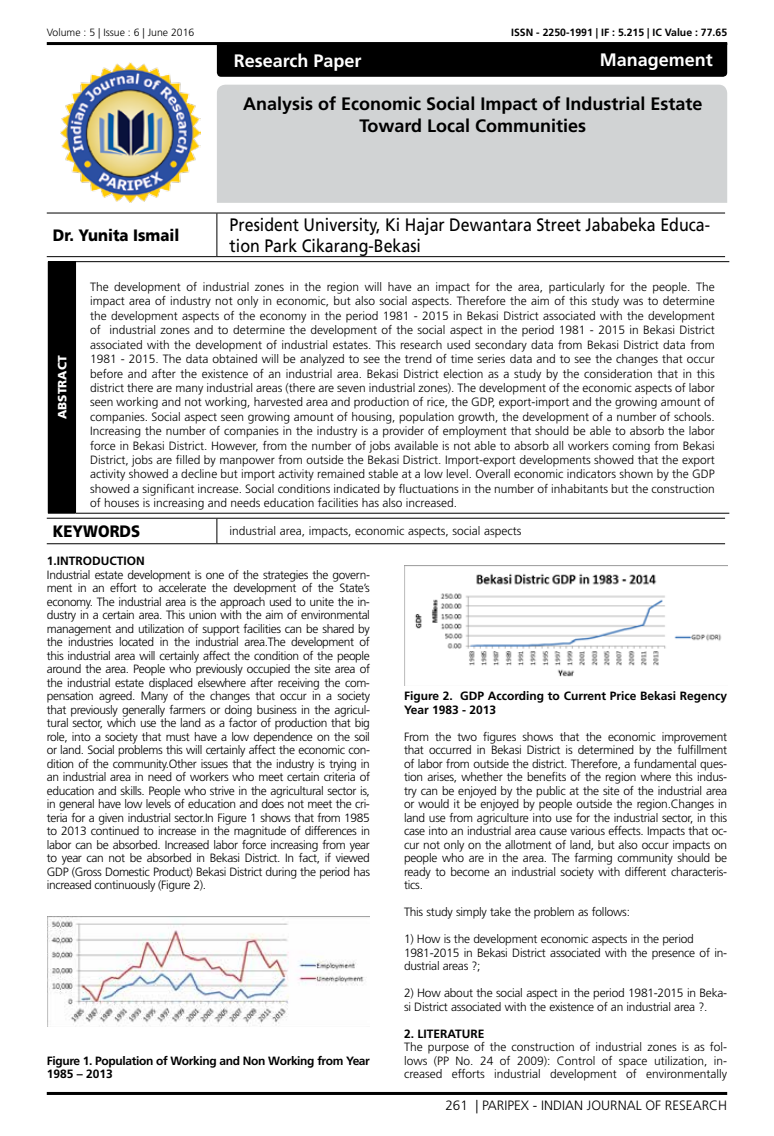
<style>
.page{position:relative;width:774px;height:1136px;background:#fff}
.page>*{position:absolute;margin:0;border:0;box-sizing:border-box;transform-origin:0 0}
.t1{font:18px/21.6px "Frutiger LT Std";color:#000;scale:.89 1}
.t2{font:700 18px/21.6px "Frutiger LT Std";color:#000;text-align:center}
.t3{font:700 18px "Frutiger LT Std";color:#fff}
.t4{font:900 16.5px "Frutiger LT Std";color:#000;scale:.9 1}
.t5{font:300 13.5px "Frutiger LT Std";color:#000}
.t6{font:300 12px/13.5px "Frutiger LT Std";letter-spacing:-.02em;color:#000;text-align:justify}
.t7{font:700 12px/13.5px "Frutiger LT Std";color:#000}
.t8{font:700 12px/13.5px "Frutiger LT Std";letter-spacing:-.03em;color:#000}
.t9{font:300 12px "Frutiger LT Std";color:#000}
.t10{font:900 12px "Frutiger LT Std";color:#fff}
.t11{font:700 10.5px "Frutiger LT Std";color:#000}
.t12{font:300 10.5px "Frutiger LT Std";color:#000}
</style>
<div class="page">
<hr style="left:47px;top:42px;width:680px;height:3px;background:#000">
<hr style="left:47px;top:1091px;width:680px;height:3px;background:#000">
<div style="left:217px;top:85px;width:510px;height:118px;background:#d1d3d4"></div>
<div style="left:217px;top:45px;width:510px;height:32px;background:#000"></div>
<img style="left:61px;top:63px;width:139px;height:140px">
<hr style="left:47px;top:213px;width:170px;height:1px;background:#000">
<hr style="left:217px;top:213px;width:508px;height:1px;background:#000">
<hr style="left:216px;top:213px;width:1px;height:43px;background:#000">
<hr style="left:47px;top:256px;width:170px;height:1px;background:#000">
<hr style="left:217px;top:256px;width:508px;height:1px;background:#000">
<hr style="left:47px;top:518px;width:170px;height:1px;background:#000">
<hr style="left:217px;top:518px;width:508px;height:1px;background:#000">
<svg style="left:216px;top:518px;width:1px;height:25px"></svg>
<hr style="left:47px;top:543px;width:170px;height:1px;background:#000">
<hr style="left:217px;top:543px;width:508px;height:1px;background:#000">
<div style="left:48px;top:261px;width:28px;height:252px;background:#000"></div>
<hr style="left:76px;top:261px;width:653px;height:1px;background:#000">
<svg style="left:48px;top:513px;width:28px;height:1px"></svg>
<hr style="left:76px;top:513px;width:653px;height:1px;background:#000">
<img style="left:47px;top:916px;width:323px;height:110px">
<img style="left:404px;top:565px;width:323px;height:120px">
<p class="t12" style="left:47px;top:27px;width:149px">Volume : 5 | Issue : 6 | June 2016</p>
<p class="t11" style="left:511px;top:27px;width:217px">ISSN - 2250-1991 | IF : 5.215 | IC Value : 77.65</p>
<h1 class="t3" style="left:234px;top:50px;width:129px">Research Paper</h1>
<h1 class="t2" style="left:243px;top:93px;width:461px">Analysis of Economic Social Impact of Industrial Estate<br>Toward Local Communities</h1>
<h1 class="t3" style="left:600px;top:49px;width:115px">Management</h1>
<h2 class="t4" style="left:53px;top:225px;width:142px">Dr. Yunita Ismail</h2>
<h1 class="t1" style="left:230px;top:214px;width:541px">President University, Ki Hajar Dewantara Street Jababeka Educa&shy;tion Park Cikarang-Bekasi</h1>
<p class="t10" style="left:55px;top:419px;width:65px;rotate:-90deg">ABSTRACT</p>
<p class="t6" style="left:90px;top:280px;width:626px;line-height:14.4px">The development of industrial zones in the region will have an impact for the area, particularly for the people. The impact area of industry not only in economic, but also social aspects. Therefore the aim of this study was to determine the development aspects of the economy in the period 1981 - 2015 in Bekasi District associated with the development of industrial zones and to determine the development of the social aspect in the period 1981 - 2015 in Bekasi District associated with the development of industrial estates. This research used secondary data from Bekasi District data from 1981 - 2015. The data obtained will be analyzed to see the trend of time series data and to see the changes that occur before and after the existence of an industrial area. Bekasi District election as a study by the consideration that in this district there are many industrial areas (there are seven industrial zones). The development of the economic aspects of labor seen working and not working, harvested area and production of rice, the GDP, export-import and the growing amount of companies. Social aspect seen growing amount of housing, population growth, the development of a number of schools.<br>Increasing the number of companies in the industry is a provider of employment that should be able to absorb the labor force in Bekasi District. However, from the number of jobs available is not able to absorb all workers coming from Bekasi District, jobs are filled by manpower from outside the Bekasi District. Import-export developments showed that the export activity showed a decline but import activity remained stable at a low level. Overall economic indicators shown by the GDP showed a significant increase. Social conditions indicated by fluctuations in the number of inhabitants but the construction of houses is increasing and needs education facilities has also increased.</p>
<h2 class="t4" style="left:53px;top:521px;width:99px">KEYWORDS</h2>
<p class="t9" style="left:230px;top:524px;width:293px">industrial area, impacts, economic aspects, social aspects</p>
<p class="t7" style="left:47px;top:554px;width:100px">1.INTRODUCTION</p>
<p class="t6" style="left:47px;top:568px;width:325px">Industrial estate development is one of the strategies the govern&shy;ment in an effort to accelerate the development of the State’s economy. The industrial area is the approach used to unite the in&shy;dustry in a certain area. This union with the aim of environmental management and utilization of support facilities can be shared by the industries located in the industrial area.The development of this industrial area will certainly affect the condition of the people around the area. People who previously occupied the site area of the industrial estate displaced elsewhere after receiving the com&shy;pensation agreed. Many of the changes that occur in a society that previously generally farmers or doing business in the agricul&shy;tural sector, which use the land as a factor of production that big role, into a society that must have a low dependence on the soil or land. Social problems this will certainly affect the economic con&shy;dition of the community.Other issues that the industry is trying in an industrial area in need of workers who meet certain criteria of education and skills. People who strive in the agricultural sector is, in general have low levels of education and does not meet the cri&shy;teria for a given industrial sector.In Figure 1 shows that from 1985 to 2013 continued to increase in the magnitude of differences in labor can be absorbed. Increased labor force increasing from year to year can not be absorbed in Bekasi District. In fact, if viewed GDP (Gross Domestic Product) Bekasi District during the period has increased continuously (Figure 2).</p>
<p class="t8" style="left:47px;top:1053px;width:325px">Figure 1. Population of Working and Non Working from Year<br>1985 – 2013</p>
<p class="t7" style="left:404px;top:689px;width:325px">Figure 2. GDP According to Current Price Bekasi Regency<br>Year 1983 - 2013</p>
<p class="t6" style="left:404px;top:730px;width:325px">From the two figures shows that the economic improvement that occurred in Bekasi District is determined by the fulfillment of labor from outside the district. Therefore, a fundamental ques&shy;tion arises, whether the benefits of the region where this indus&shy;try can be enjoyed by the public at the site of the industrial area or would it be enjoyed by people outside the region.Changes in land use from agriculture into use for the industrial sector, in this case into an industrial area cause various effects. Impacts that oc&shy;cur not only on the allotment of land, but also occur impacts on people who are in the area. The farming community should be ready to become an industrial society with different characteris&shy;tics.</p>
<p class="t6" style="left:404px;top:905px;width:228px">This study simply take the problem as follows:</p>
<p class="t6" style="left:404px;top:932px;width:325px;text-align:left">1) How is the development economic aspects in the period<br>1981-2015 in Bekasi District associated with the presence of in&shy;dustrial areas ?;</p>
<p class="t6" style="left:404px;top:986px;width:325px">2) How about the social aspect in the period 1981-2015 in Beka&shy;si District associated with the existence of an industrial area ?.</p>
<p class="t7" style="left:404px;top:1026px;width:82px">2. LITERATURE</p>
<p class="t6" style="left:404px;top:1040px;width:325px">The purpose of the construction of industrial zones is as fol&shy;lows (PP No. 24 of 2009): Control of space utilization, in&shy;creased efforts industrial development of environmentally</p>
<p class="t5" style="left:445px;top:1097px;width:283px">261 | PARIPEX - INDIAN JOURNAL OF RESEARCH</p>
</div>
